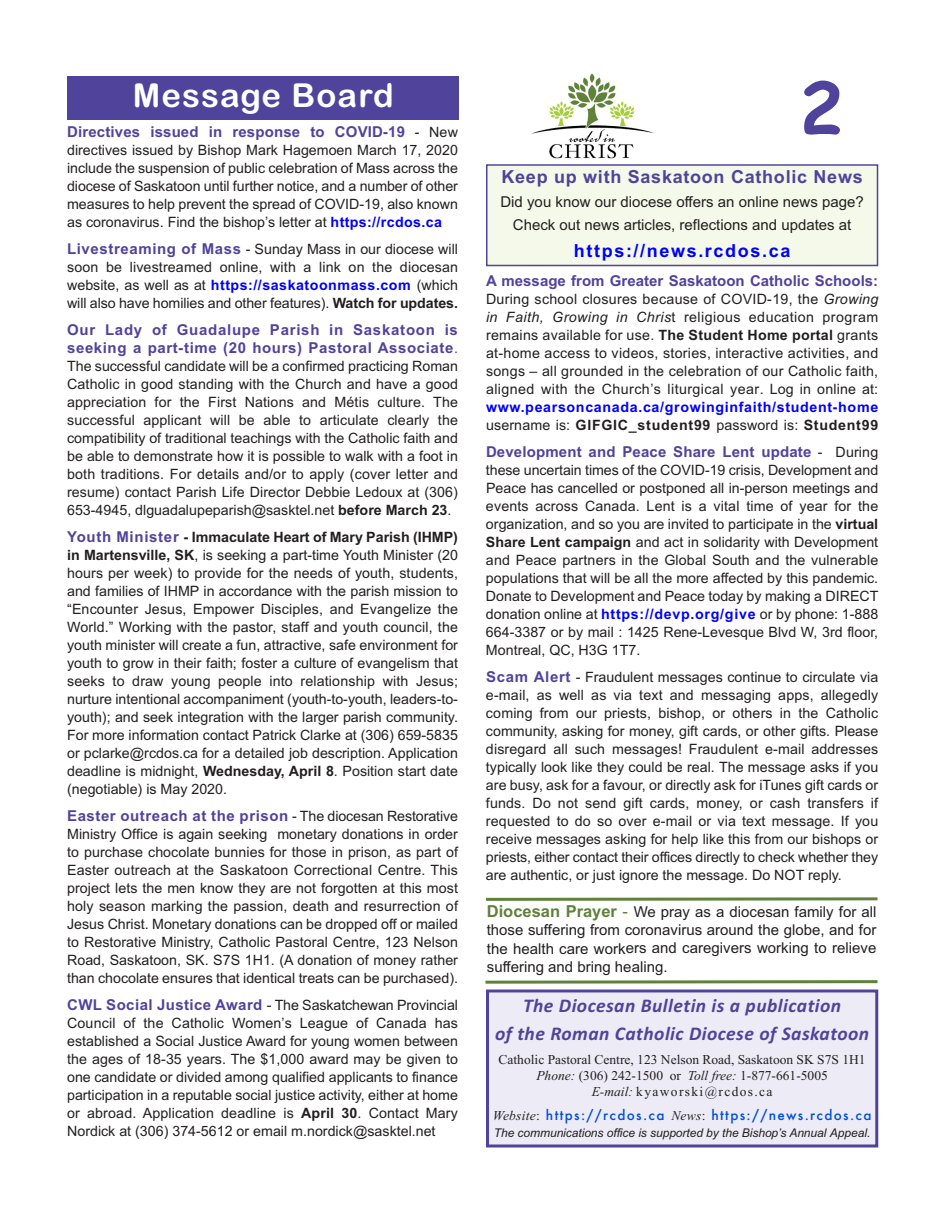
<style>
.page{position:relative;width:945px;height:1215px;background:#fff}
.page>*{position:absolute;margin:0;border:0;box-sizing:border-box;transform-origin:0 0}
.t1{font:700 72px "Comic Sans MS";color:#50439b}
.t2{font:33px "Arial Rounded MT Bold";letter-spacing:.035em;color:#fff}
.t3{font:italic 700 19.5px/28.2px "Calibri";letter-spacing:.025em;color:#50439b;text-align:center}
.t4{font:700 18px "Arial";letter-spacing:.04em;color:#50439b}
.t5{font:700 18px "Arial";letter-spacing:.09em;color:#00f}
.t6{font:15px/18.3px "Arial";color:#231f20;text-align:justify}
.t7{font:700 15px "Arial";letter-spacing:.01em;color:#50439b}
.t8{font:700 15px/18px "Arial";letter-spacing:.04em;color:#50439b}
.t9{font:700 15px "Arial";letter-spacing:.035em;color:#50439b}
.t10{font:14.25px/18px "Arial";color:#231f20;text-align:justify}
.t11{font:700 14.25px/18px "Arial";letter-spacing:.045em;color:#00f}
.t12{font:13.5px/16.2px "Times New Roman";color:#231f20;text-align:center}
.t13{font:500 13.5px "Futura";letter-spacing:.1em;color:#004fd6}
.t14{font:italic 12px "Arial";letter-spacing:-.005em;color:#231f20}
.s1{font-weight:400;font-size:14.25px;color:#231f20}
.s2{font-weight:700;color:#00f}
.s3{font-weight:700;font-size:15px;color:#50439b}
.s4{font-weight:700}
.s5{font-weight:400;font-size:14.25px}
.s6{font-style:italic}
.s7{font-weight:400;color:#231f20}
.s8{color:#231f20}
.s9{font-weight:700;font-size:16.5px;color:#60813a}
.s10{font-size:16.5px;color:#60813a}
.s11{font-family:"Times New Roman";font-weight:400;font-style:italic;color:#231f20}
.s12{font-family:"Times New Roman";font-weight:400;color:#231f20}
</style>
<div class="page">
<img style="left:532px;top:73px;width:121px;height:86px">
<div style="left:68px;top:77px;width:391px;height:43px;background:#50439b"></div>
<div style="left:489px;top:993px;width:386px;height:151px;background:#edebf5"></div>
<div style="left:486px;top:990px;width:392px;height:158px;border:3px solid #50439b"></div>
<svg style="left:485px;top:980px;width:393px;height:4px"></svg>
<svg style="left:486px;top:897px;width:392px;height:4px"></svg>
<div style="left:488px;top:166px;width:389px;height:99px;background:#f4f9e9"></div>
<div style="left:486px;top:164px;width:392px;height:102px;border:2px solid #50439b"></div>
<h1 class="t1" style="left:800px;top:68px;width:45px">2</h1>
<h2 class="t2" style="left:133px;top:76px;width:263px">Message Board</h2>
<p class="t7" style="left:67px;top:123px;width:392px">Directives issued in response to COVID-19 <span class="s1">- New</span></p>
<p class="t10" style="left:67px;top:141px;width:392px">directives issued by Bishop Mark Hagemoen March 17, 2020 include the suspension of public celebration of Mass across the diocese of Saskatoon until further notice, and a number of other measures to help prevent the spread of COVID-19, also known as coronavirus. Find the bishop’s letter at <span class="s2">https://rcdos.ca</span></p>
<p class="t10" style="left:67px;top:240px;width:392px"><span class="s3">Livestreaming of Mass</span> - Sunday Mass in our diocese will soon be livestreamed online, with a link on the diocesan website, as well as at <span class="s2">https://saskatoonmass.com</span> (which will also have homilies and other features). <span class="s4">Watch for updates.</span></p>
<p class="t8" style="left:67px;top:321px;width:392px">Our Lady of Guadalupe Parish in Saskatoon is seeking a part-time (20 hours) Pastoral Associate<span class="s5">.</span></p>
<p class="t10" style="left:67px;top:357px;width:392px">The successful candidate will be a confirmed practicing Roman Catholic in good standing with the Church and have a good appreciation for the First Nations and Métis culture. The successful applicant will be able to articulate clearly the compatibility of traditional teachings with the Catholic faith and be able to demonstrate how it is possible to walk with a foot in both traditions. For details and/or to apply (cover letter and resume) contact Parish Life Director Debbie Ledoux at (306)<br>653-4945, dlguadalupeparish@sasktel.net <span class="s4">before March 23</span>.</p>
<p class="t10" style="left:67px;top:528px;width:392px"><span class="s3">Youth Minister</span> <span class="s4">- Immaculate Heart of Mary Parish (IHMP) in Martensville, SK</span>, is seeking a part-time Youth Minister (20 hours per week) to provide for the needs of youth, students, and families of IHMP in accordance with the parish mission to “Encounter Jesus, Empower Disciples, and Evangelize the World.” Working with the pastor, staff and youth council, the youth minister will create a fun, attractive, safe environment for youth to grow in their faith; foster a culture of evangelism that seeks to draw young people into relationship with Jesus; nurture intentional accompaniment (youth-to-youth, leaders-to&shy;youth); and seek integration with the larger parish community.<br>For more information contact Patrick Clarke at (306) 659-5835 or pclarke@rcdos.ca for a detailed job description. Application deadline is midnight, <span class="s4">Wednesday, April 8</span>. Position start date (negotiable) is May 2020.</p>
<p class="t9" style="left:67px;top:807px;width:392px">Easter outreach at the prison <span class="s1">- The diocesan Restorative</span></p>
<p class="t10" style="left:67px;top:825px;width:392px">Ministry Office is again seeking monetary donations in order to purchase chocolate bunnies for those in prison, as part of Easter outreach at the Saskatoon Correctional Centre. This project lets the men know they are not forgotten at this most holy season marking the passion, death and resurrection of Jesus Christ. Monetary donations can be dropped off or mailed to Restorative Ministry, Catholic Pastoral Centre, 123 Nelson Road, Saskatoon, SK. S7S 1H1. (A donation of money rather than chocolate ensures that identical treats can be purchased).</p>
<p class="t10" style="left:67px;top:996px;width:392px"><span class="s3">CWL Social Justice Award</span> - The Saskatchewan Provincial Council of the Catholic Women’s League of Canada has established a Social Justice Award for young women between the ages of 18-35 years. The $1,000 award may be given to one candidate or divided among qualified applicants to finance participation in a reputable social justice activity, either at home or abroad. Application deadline is <span class="s4">April 30</span>. Contact Mary Nordick at (306) 374-5612 or email m.nordick@sasktel.net</p>
<h3 class="t3" style="left:495px;top:991px;width:376px">The Diocesan Bulletin is a publication<br>of the Roman Catholic Diocese of Saskatoon</h3>
<p class="t4" style="left:502px;top:166px;width:363px">Keep up with Saskatoon Catholic News</p>
<p class="t6" style="left:500px;top:190px;width:365px;line-height:23.7px;text-align:center">Did you know our diocese offers an online news page?<br>Check out news articles, reflections and updates at</p>
<p class="t5" style="left:574px;top:240px;width:218px">https://news.rcdos.ca</p>
<p class="t7" style="left:486px;top:272px;width:394px">A message from Greater Saskatoon Catholic Schools:</p>
<p class="t10" style="left:486px;top:290px;width:394px">During school closures because of COVID-19, the <span class="s6">Growing in Faith, Growing in Chris</span>t religious education program remains available for use. <span class="s4">The Student Home portal</span> grants at-home access to videos, stories, interactive activities, and songs – all grounded in the celebration of our Catholic faith, aligned with the Church’s liturgical year. Log in online at:</p>
<p class="t11" style="left:486px;top:398px;width:394px">www.pearsoncanada.ca/growinginfaith/student-home <span class="s7">username is:</span> <span class="s8">GIFGIC_student99</span> <span class="s7">password is:</span> <span class="s8">Student99</span></p>
<p class="t7" style="left:486px;top:443px;width:394px">Development and Peace Share Lent update <span class="s1">- During</span></p>
<p class="t10" style="left:486px;top:461px;width:394px">these uncertain times of the COVID-19 crisis, Development and Peace has cancelled or postponed all in-person meetings and events across Canada. Lent is a vital time of year for the organization, and so you are invited to participate in the <span class="s4">virtual Share Lent campaign</span> and act in solidarity with Development and Peace partners in the Global South and the vulnerable populations that will be all the more affected by this pandemic.<br>Donate to Development and Peace today by making a DIRECT donation online at <span class="s2">https://devp.org/give</span> or by phone: 1-888<br>664-3387 or by mail : 1425 Rene-Levesque Blvd W, 3rd floor, Montreal, QC, H3G 1T7.</p>
<p class="t10" style="left:486px;top:668px;width:394px"><span class="s3">Scam Alert</span> - Fraudulent messages continue to circulate via e-mail, as well as via text and messaging apps, allegedly coming from our priests, bishop, or others in the Catholic community, asking for money, gift cards, or other gifts. Please disregard all such messages! Fraudulent e-mail addresses typically look like they could be real. The message asks if you are busy, ask for a favour, or directly ask for iTunes gift cards or funds. Do not send gift cards, money, or cash transfers if requested to do so over e-mail or via text message. If you receive messages asking for help like this from our bishops or priests, either contact their offices directly to check whether they are authentic, or just ignore the message. Do NOT reply.</p>
<p class="t6" style="left:487px;top:902px;width:391px"><span class="s9">Diocesan Prayer</span> <span class="s10">-</span> We pray as a diocesan family for all those suffering from coronavirus around the globe, and for the health care workers and caregivers working to relieve suffering and bring healing.</p>
<p class="t12" style="left:499px;top:1051px;width:369px">Catholic Pastoral Centre, 123 Nelson Road, Saskatoon SK S7S 1H1<br><span class="s6">Phone:</span> (306) 242-1500 or <span class="s6">Toll free:</span> 1-877-661-5005<br><span class="s6">E-mail:</span> kyaworski@rcdos.ca</p>
<p class="t13" style="left:493px;top:1107px;width:380px"><span class="s11">Website</span><span class="s12">:</span> https://rcdos.ca <span class="s11">News</span><span class="s12">:</span> https://news.rcdos.ca</p>
<p class="t14" style="left:494px;top:1126px;width:378px">The communications office is supported by the Bishop’s Annual Appeal.</p>
</div>
